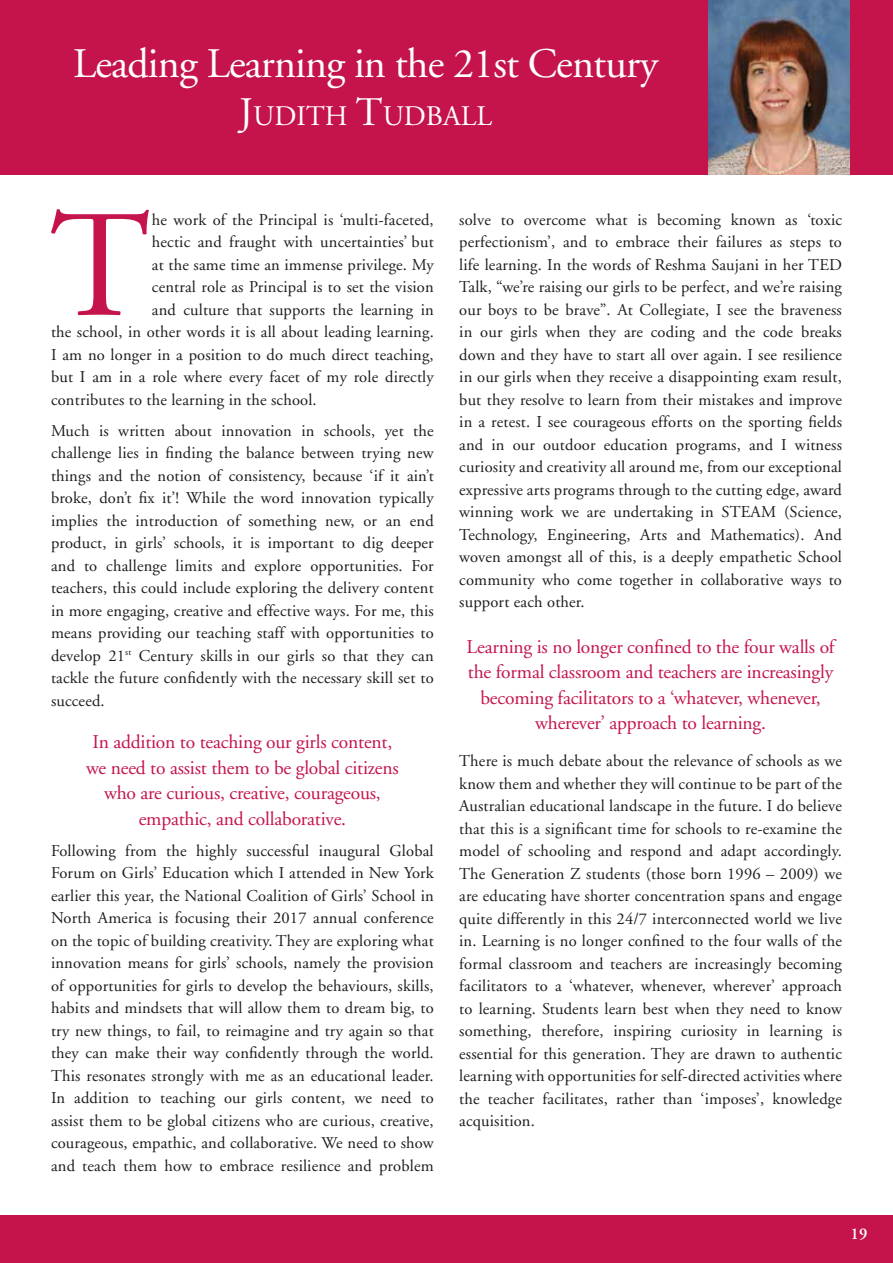
<style>
.page{position:relative;width:893px;height:1263px;background:#fff}
.page>*{position:absolute;margin:0;border:0;box-sizing:border-box;transform-origin:0 0}
.Body_Copy{font:152.25px "Adobe Garamond";color:#c4144b}
.t1{font:42px "Adobe Garamond";letter-spacing:-.02em;color:#fff}
.Author{font:28.35px "Adobe Garamond";color:#fff}
.Pull_out{font:19.5px/25.5px "Adobe Garamond";letter-spacing:-.01em;color:#c4144b;text-align:center}
.Body_Copy-2{font:16.5px/22.5px "Adobe Garamond";letter-spacing:.01em;color:#1d1d1b;text-align:justify}
.t2{font:600 16.5px "Adobe Garamond";color:#fff}
.s1{font-size:40.5px}
</style>
<div class="page">
<div style="left:0;top:1215px;width:893px;height:48px;background:#c4144b"></div>
<div style="left:0;top:0;width:893px;height:174px;background:#c4144b"></div>
<img style="left:708px;top:0;width:141px;height:174px">
<p class="t1" style="left:73px;top:42px;width:587px">Leading Learning in the 21st Century</p>
<p class="Author" style="left:239px;top:101px;width:238px"><span class="s1">J</span>UDITH <span class="s1">T</span>UDBALL</p>
<p class="Body_Copy" style="left:50px;top:185px;width:102px">T</p>
<p class="Body_Copy-2" style="left:152px;top:209px;width:283px">he work of the Principal is ‘multi-faceted,</p>
<p class="Body_Copy-2" style="left:152px;top:231px;width:283px">hectic and fraught with uncertainties’ but</p>
<p class="Body_Copy-2" style="left:152px;top:254px;width:283px">at the same time an immense privilege. My</p>
<p class="Body_Copy-2" style="left:152px;top:276px;width:283px">central role as Principal is to set the vision</p>
<p class="Body_Copy-2" style="left:152px;top:299px;width:283px">and culture that supports the learning in</p>
<p class="Body_Copy-2" style="left:51px;top:321px;width:384px">the school, in other words it is all about leading learning.</p>
<p class="Body_Copy-2" style="left:51px;top:344px;width:384px">I am no longer in a position to do much direct teaching,</p>
<p class="Body_Copy-2" style="left:51px;top:366px;width:384px">but I am in a role where every facet of my role directly</p>
<p class="Body_Copy-2" style="left:51px;top:389px;width:267px">contributes to the learning in the school.</p>
<p class="Body_Copy-2" style="left:51px;top:420px;width:384px">Much is written about innovation in schools, yet the challenge lies in finding the balance between trying new things and the notion of consistency, because ‘if it ain’t broke, don’t fix it’! While the word innovation typically implies the introduction of something new, or an end product, in girls’ schools, it is important to dig deeper and to challenge limits and explore opportunities. For teachers, this could include exploring the delivery content in more engaging, creative and effective ways. For me, this means providing our teaching staff with opportunities to develop 21<sup>st</sup> Century skills in our girls so that they can tackle the future confidently with the necessary skill set to succeed.</p>
<p class="Pull_out" style="left:86px;top:730px;width:314px">In addition to teaching our girls content, we need to assist them to be global citizens who are curious, creative, courageous, empathic, and collaborative.</p>
<p class="Body_Copy-2" style="left:51px;top:840px;width:384px">Following from the highly successful inaugural Global Forum on Girls’ Education which I attended in New York earlier this year, the National Coalition of Girls’ School in North America is focusing their 2017 annual conference on the topic of building creativity. They are exploring what innovation means for girls’ schools, namely the provision of opportunities for girls to develop the behaviours, skills, habits and mindsets that will allow them to dream big, to try new things, to fail, to reimagine and try again so that they can make their way confidently through the world.<br>This resonates strongly with me as an educational leader.<br>In addition to teaching our girls content, we need to assist them to be global citizens who are curious, creative, courageous, empathic, and collaborative. We need to show and teach them how to embrace resilience and problem</p>
<p class="Body_Copy-2" style="left:459px;top:209px;width:384px">solve to overcome what is becoming known as ‘toxic perfectionism’, and to embrace their failures as steps to life learning. In the words of Reshma Saujani in her TED Talk, “we’re raising our girls to be perfect, and we’re raising our boys to be brave”. At Collegiate, I see the braveness in our girls when they are coding and the code breaks down and they have to start all over again. I see resilience in our girls when they receive a disappointing exam result, but they resolve to learn from their mistakes and improve in a retest. I see courageous efforts on the sporting fields and in our outdoor education programs, and I witness curiosity and creativity all around me, from our exceptional expressive arts programs through to the cutting edge, award winning work we are undertaking in STEAM (Science, Technology, Engineering, Arts and Mathematics). And woven amongst all of this, is a deeply empathetic School community who come together in collaborative ways to support each other.</p>
<p class="Pull_out" style="left:467px;top:634px;width:370px">Learning is no longer confined to the four walls of the formal classroom and teachers are increasingly becoming facilitators to a ‘whatever, whenever, wherever’ approach to learning.</p>
<p class="Body_Copy-2" style="left:459px;top:750px;width:384px">There is much debate about the relevance of schools as we know them and whether they will continue to be part of the Australian educational landscape in the future. I do believe that this is a significant time for schools to re-examine the model of schooling and respond and adapt accordingly.<br>The Generation Z students (those born 1996 – 2009) we are educating have shorter concentration spans and engage quite differently in this 24/7 interconnected world we live in. Learning is no longer confined to the four walls of the formal classroom and teachers are increasingly becoming facilitators to a ‘whatever, whenever, wherever’ approach to learning. Students learn best when they need to know something, therefore, inspiring curiosity in learning is essential for this generation. They are drawn to authentic learning with opportunities for self-directed activities where the teacher facilitates, rather than ‘imposes’, knowledge acquisition.</p>
<p class="t2" style="left:851px;top:1225px;width:18px">19</p>
</div>
